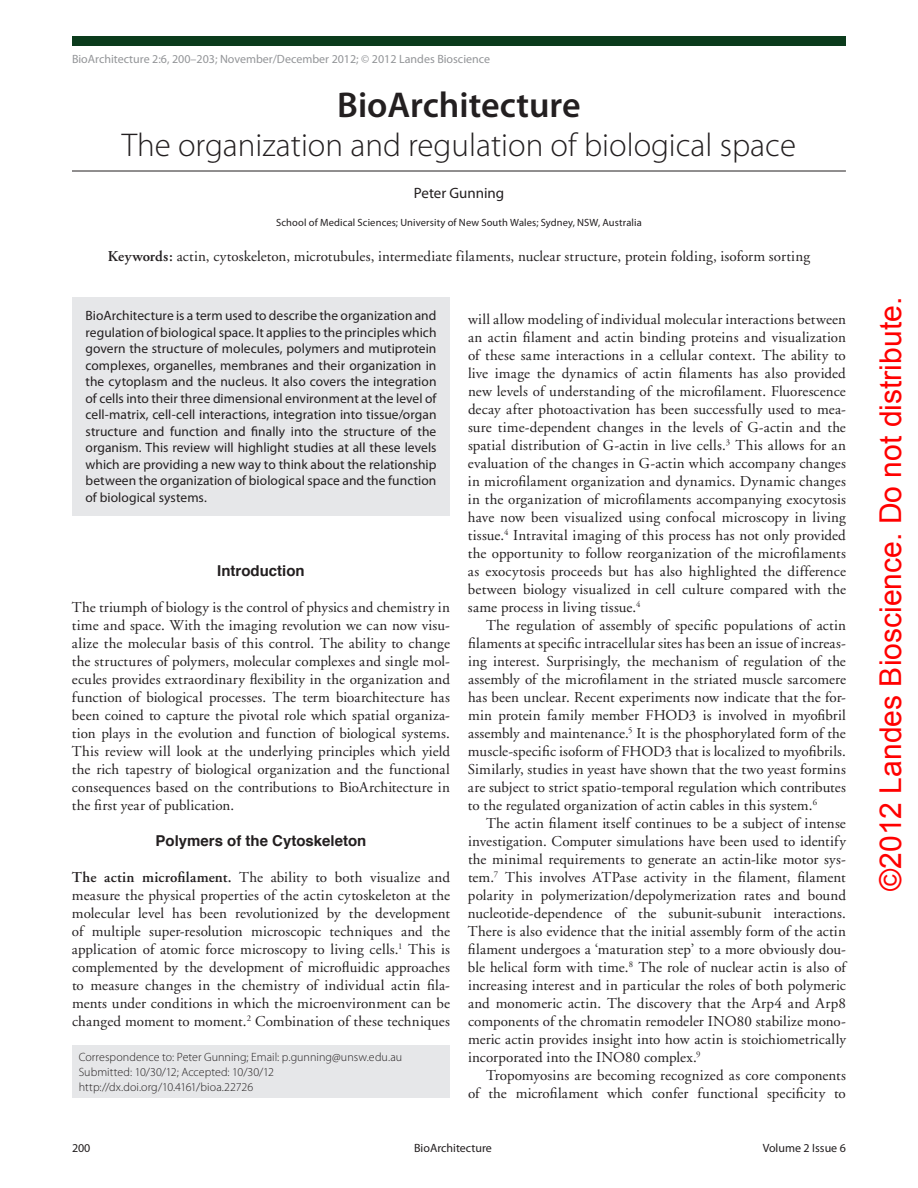
<style>
.page{position:relative;width:918px;height:1188px;background:#fff}
.page>*{position:absolute;margin:0;border:0;box-sizing:border-box;transform-origin:0 0}
.t1{font:600 36px "Myriad Pro";color:#231f20}
.t2{font:300 33px "Myriad Pro";color:#231f20}
.t3{font:30.15px "Arial";color:#f00}
.t4{font:15px/18px "Adobe Garamond";letter-spacing:.01em;color:#231f20;text-align:justify}
.t5{font:700 15px "Helvetica";color:#231f20}
.t6{font:15px "Myriad Pro";letter-spacing:-.005em;color:#231f20}
.t7{font:13.5px/16.5px "Myriad Pro";letter-spacing:.005em;color:#231f20;text-align:justify}
.t8{font:300 12px/15px "Myriad Pro";color:#231f20}
.t9{font:12px "Myriad Pro";color:#939598}
.t10{font:12px "Myriad Pro";color:#231f20}
.t11{font:10.5px "Myriad Pro";letter-spacing:.01em;color:#231f20}
.s1{font-weight:600}
</style>
<div class="page">
<div style="left:72px;top:36px;width:774px;height:10px;background:#0b3b1c"></div>
<div style="left:72px;top:1046px;width:378px;height:52px;background:#e6e7e9"></div>
<div style="left:72px;top:297px;width:378px;height:218px;background:#e6e7e9"></div>
<hr style="left:72px;top:171px;width:774px;height:1px;background:#231f20">
<p class="t9" style="left:72px;top:52px;width:420px">BioArchitecture 2:6, 200–203; November/December 2012; © 2012 Landes Bioscience</p>
<h1 class="t1" style="left:337px;top:82px;width:245px">BioArchitecture</h1>
<h2 class="t2" style="left:122px;top:125px;width:676px">The organization and regulation of biological space</h2>
<p class="t6" style="left:414px;top:184px;width:92px">Peter Gunning</p>
<p class="t11" style="left:276px;top:217px;width:367px">School of Medical Sciences; University of New South Wales; Sydney, NSW, Australia</p>
<p class="t4" style="left:108px;top:247px;width:704px"><span class="s1">Keywords:</span> actin, cytoskeleton, microtubules, intermediate filaments, nuclear structure, protein folding, isoform sorting</p>
<p class="t7" style="left:86px;top:307px;width:353px">BioArchitecture is a term used to describe the organization and regulation of biological space. It applies to the principles which govern the structure of molecules, polymers and mutiprotein complexes, organelles, membranes and their organization in the cytoplasm and the nucleus. It also covers the integration of cells into their three dimensional environment at the level of cell-matrix, cell-cell interactions, integration into tissue/organ structure and function and finally into the structure of the organism. This review will highlight studies at all these levels which are providing a new way to think about the relationship between the organization of biological space and the function of biological systems.</p>
<p class="t5" style="left:217px;top:559px;width:89px">Introduction</p>
<p class="t4" style="left:72px;top:599px;width:380px">The triumph of biology is the control of physics and chemistry in time and space. With the imaging revolution we can now visu&shy;alize the molecular basis of this control. The ability to change the structures of polymers, molecular complexes and single mol&shy;ecules provides extraordinary flexibility in the organization and function of biological processes. The term bioarchitecture has been coined to capture the pivotal role which spatial organiza&shy;tion plays in the evolution and function of biological systems.<br>This review will look at the underlying principles which yield the rich tapestry of biological organization and the functional consequences based on the contributions to BioArchitecture in the first year of publication.</p>
<p class="t5" style="left:156px;top:829px;width:212px">Polymers of the Cytoskeleton</p>
<p class="t4" style="left:72px;top:869px;width:380px"><span class="s1">The actin microfilament.</span> The ability to both visualize and measure the physical properties of the actin cytoskeleton at the molecular level has been revolutionized by the development of multiple super-resolution microscopic techniques and the application of atomic force microscopy to living cells.<sup>1</sup> This is complemented by the development of microfluidic approaches to measure changes in the chemistry of individual actin fila&shy;ments under conditions in which the microenvironment can be changed moment to moment.<sup>2</sup> Combination of these techniques</p>
<p class="t8" style="left:79px;top:1050px;width:325px">Correspondence to: Peter Gunning; Email: p.gunning@unsw.edu.au<br>Submitted: 10/30/12; Accepted: 10/30/12 http://dx.doi.org/10.4161/bioa.22726</p>
<p class="t4" style="left:468px;top:311px;width:379px">will allow modeling of individual molecular interactions between an actin filament and actin binding proteins and visualization of these same interactions in a cellular context. The ability to live image the dynamics of actin filaments has also provided new levels of understanding of the microfilament. Fluorescence decay after photoactivation has been successfully used to mea&shy;sure time-dependent changes in the levels of G-actin and the spatial distribution of G-actin in live cells.<sup>3</sup> This allows for an evaluation of the changes in G-actin which accompany changes in microfilament organization and dynamics. Dynamic changes in the organization of microfilaments accompanying exocytosis have now been visualized using confocal microscopy in living tissue.<sup>4</sup> Intravital imaging of this process has not only provided the opportunity to follow reorganization of the microfilaments as exocytosis proceeds but has also highlighted the difference between biology visualized in cell culture compared with the same process in living tissue.<sup>4</sup></p>
<p class="t4" style="left:468px;top:617px;width:380px;text-indent:18px">The regulation of assembly of specific populations of actin filaments at specific intracellular sites has been an issue of increas&shy;ing interest. Surprisingly, the mechanism of regulation of the assembly of the microfilament in the striated muscle sarcomere has been unclear. Recent experiments now indicate that the for&shy;min protein family member FHOD3 is involved in myofibril assembly and maintenance.<sup>5</sup> It is the phosphorylated form of the muscle-specific isoform of FHOD3 that is localized to myofibrils.<br>Similarly, studies in yeast have shown that the two yeast formins are subject to strict spatio-temporal regulation which contributes to the regulated organization of actin cables in this system.<sup>6</sup></p>
<p class="t4" style="left:468px;top:815px;width:379px;text-indent:18px">The actin filament itself continues to be a subject of intense investigation. Computer simulations have been used to identify the minimal requirements to generate an actin-like motor sys&shy;tem.<sup>7</sup> This involves ATPase activity in the filament, filament polarity in polymerization/depolymerization rates and bound nucleotide-dependence of the subunit-subunit interactions.<br>There is also evidence that the initial assembly form of the actin filament undergoes a ‘maturation step’ to a more obviously dou&shy;ble helical form with time.<sup>8</sup> The role of nuclear actin is also of increasing interest and in particular the roles of both polymeric and monomeric actin. The discovery that the Arp4 and Arp8 components of the chromatin remodeler INO80 stabilize mono&shy;meric actin provides insight into how actin is stoichiometrically incorporated into the INO80 complex.<sup>9</sup></p>
<p class="t4" style="left:468px;top:1067px;width:379px;text-align:right">Tropomyosins are becoming recognized as core components<br>of the microfilament which confer functional specificity to</p>
<p class="t10" style="left:72px;top:1141px;width:20px">200</p>
<p class="t10" style="left:414px;top:1141px;width:79px">BioArchitecture</p>
<p class="t10" style="left:763px;top:1141px;width:85px">Volume 2 Issue 6</p>
<h3 class="t3" style="left:871px;top:891px;width:595px;rotate:-90deg">©2012 Landes Bioscience. Do not distribute.</h3>
</div>
